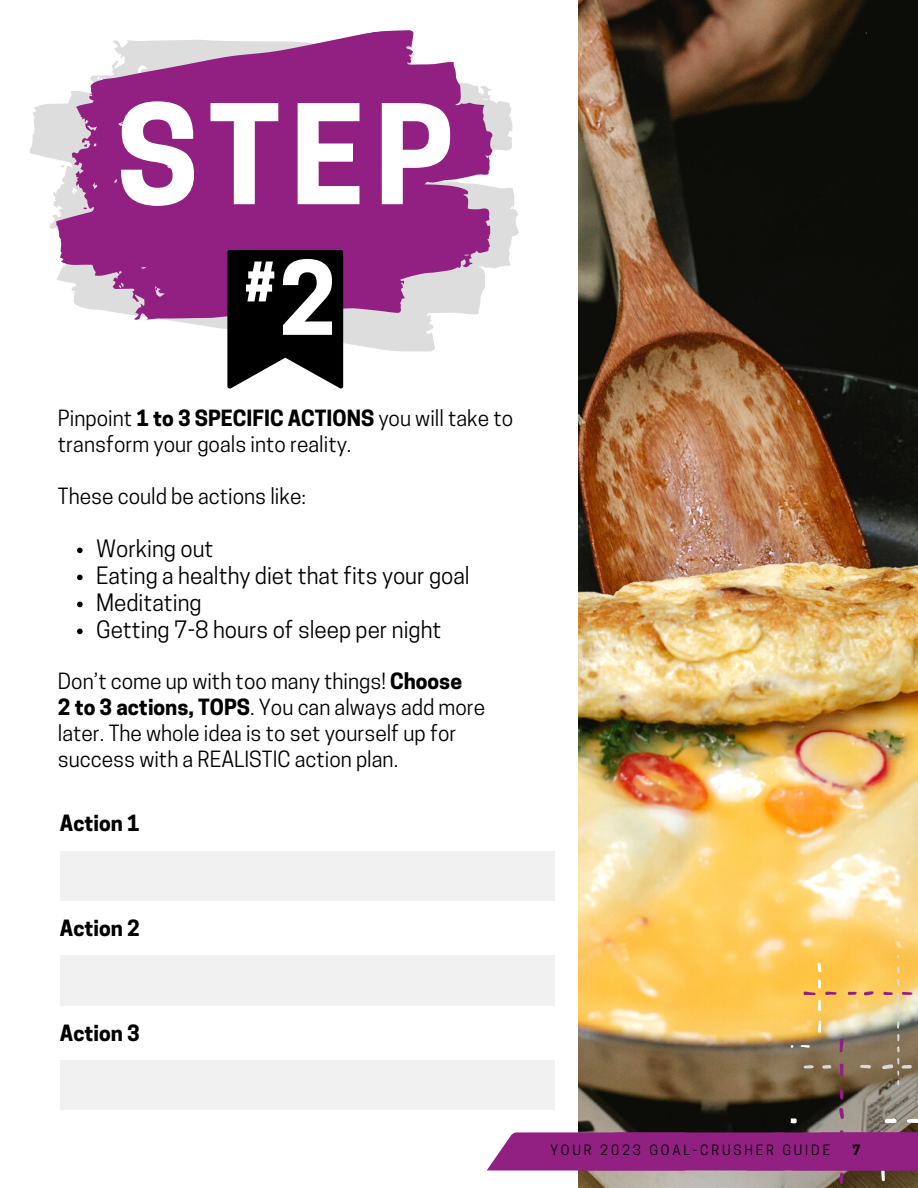
<style>
.page{position:relative;width:918px;height:1188px;background:#fff}
.page>*{position:absolute;margin:0;border:0;box-sizing:border-box;transform-origin:0 0}
.t1{font:700 129.75px "Cooper Hewitt";color:#fff}
.t2{font:700 95.7px "Cooper Hewitt";color:#fff}
.t3{font:22.5px/27px "Cooper Hewitt";color:#000}
.t4{font:21px/25.8px "Cooper Hewitt";color:#000}
.t5{font:700 21px "Cooper Hewitt";color:#000}
.t6{font:13.35px "Cooper Hewitt";letter-spacing:.215em;color:#000}
.t7{font:700 13.35px "Cooper Hewitt";color:#000}
.s1{font-weight:700}
</style>
<div class="page">
<svg style="left:35px;top:30px;width:481px;height:328px;fill:#922083"></svg>
<img style="left:579px;top:0;width:339px;height:1188px">
<svg style="left:897px;top:1007px;width:2px;height:8px"></svg>
<svg style="left:897px;top:967px;width:3px;height:19px"></svg>
<svg style="left:897px;top:1021px;width:3px;height:20px"></svg>
<svg style="left:860px;top:1065px;width:11px;height:4px"></svg>
<svg style="left:882px;top:1058px;width:30px;height:27px"></svg>
<svg style="left:822px;top:1065px;width:9px;height:4px"></svg>
<svg style="left:804px;top:1065px;width:10px;height:3px"></svg>
<svg style="left:840px;top:1039px;width:4px;height:14px"></svg>
<svg style="left:839px;top:1108px;width:5px;height:11px"></svg>
<svg style="left:840px;top:1063px;width:4px;height:14px"></svg>
<svg style="left:840px;top:1089px;width:3px;height:11px"></svg>
<svg style="left:864px;top:991px;width:10px;height:4px"></svg>
<svg style="left:883px;top:992px;width:29px;height:9px"></svg>
<svg style="left:848px;top:992px;width:9px;height:3px"></svg>
<svg style="left:907px;top:1119px;width:11px;height:4px"></svg>
<svg style="left:885px;top:1118px;width:12px;height:5px"></svg>
<svg style="left:791px;top:1118px;width:6px;height:5px"></svg>
<svg style="left:801px;top:1045px;width:9px;height:3px"></svg>
<svg style="left:818px;top:1021px;width:3px;height:12px"></svg>
<svg style="left:817px;top:962px;width:5px;height:10px"></svg>
<svg style="left:803px;top:979px;width:34px;height:32px"></svg>
<svg style="left:77px;top:548px;width:6px;height:5px"></svg>
<svg style="left:77px;top:575px;width:6px;height:5px"></svg>
<svg style="left:77px;top:602px;width:6px;height:5px"></svg>
<svg style="left:77px;top:629px;width:6px;height:5px"></svg>
<svg style="left:487px;top:1130px;width:431px;height:54px;background:#9a498a"></svg>
<div style="left:60px;top:851px;width:495px;height:50px;background:#f1f1f1"></div>
<div style="left:60px;top:955px;width:495px;height:50px;background:#f1f1f1"></div>
<div style="left:60px;top:1060px;width:495px;height:50px;background:#f1f1f1"></div>
<svg style="left:227px;top:250px;width:116px;height:139px;background:#1e1d1e"></svg>
<h1 class="t1" style="left:117px;top:107px;width:338px">STEP</h1>
<h2 class="t2" style="left:245px;top:263px;width:93px">2<sup>#</sup></h2>
<p class="t4" style="left:58px;top:408px;width:457px">Pinpoint <span class="s1">1 to 3 SPECIFIC ACTIONS</span> you will take to transform your goals into reality.</p>
<p class="t4" style="left:58px;top:486px;width:250px">These could be actions like:</p>
<p class="t3" style="left:96px;top:537px;width:375px">Working out<br>Eating a healthy diet that fits your goal<br>Meditating<br>Getting 7-8 hours of sleep per night</p>
<p class="t4" style="left:58px;top:671px;width:429px">Don’t come up with too many things! <span class="s1">Choose<br>2 to 3 actions, TOPS</span>. You can always add more later. The whole idea is to set yourself up for success with a REALISTIC action plan.</p>
<p class="t5" style="left:60px;top:816px;width:81px">Action 1</p>
<p class="t5" style="left:60px;top:921px;width:81px">Action 2</p>
<p class="t5" style="left:60px;top:1025px;width:81px">Action 3</p>
<p class="t6" style="left:550px;top:1145px;width:281px">YOUR 2023 GOAL-CRUSHER GUIDE</p>
<p class="t7" style="left:852px;top:1145px;width:10px">7</p>
</div>
